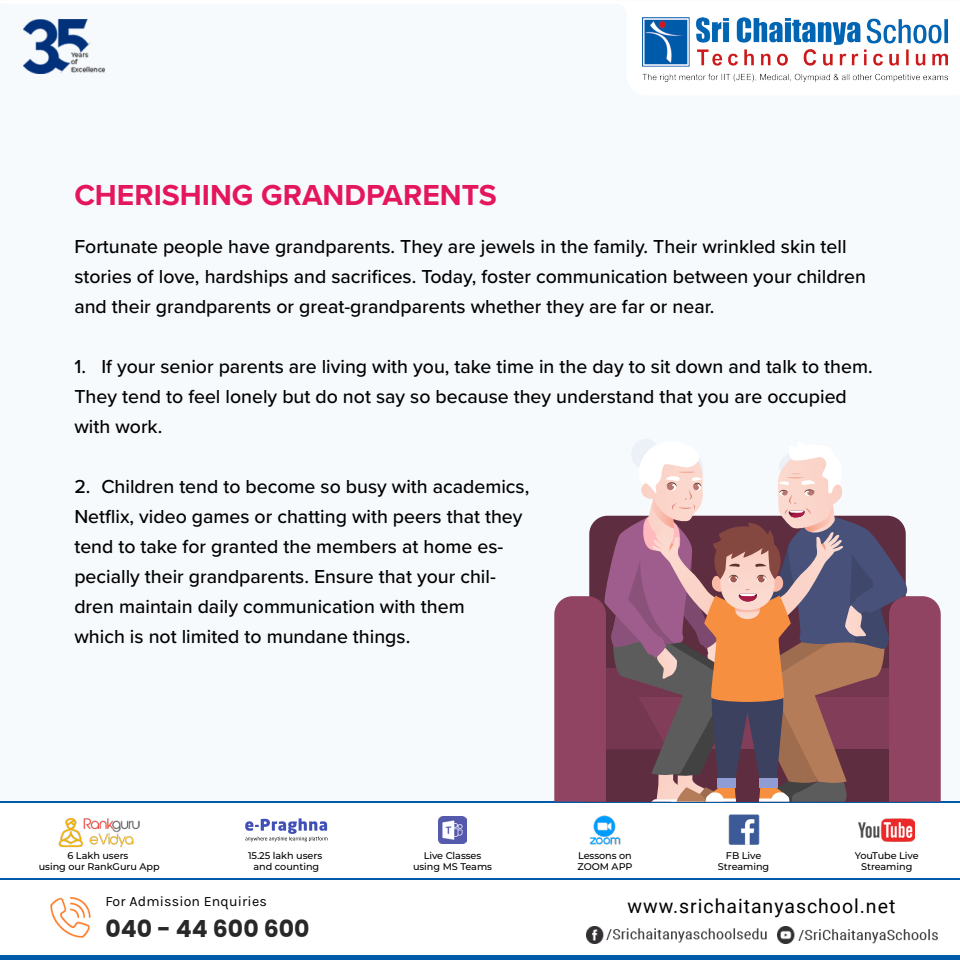
<style>
.page{position:relative;width:960px;height:960px;background:#fff}
.page>*{position:absolute;margin:0;border:0;box-sizing:border-box;transform-origin:0 0}
.t1{font:700 30px "Proxima Nova";color:#e4175d}
.t2{font:700 23.62px "Poppins";color:#282828}
.t3{font:500 19.5px/30px "Proxima Nova";color:#000}
.t4{font:19.5px "Roboto";letter-spacing:.05em;color:#000}
.t5{font:14.17px "Karla";letter-spacing:.01em;color:#000}
.t6{font:500 9.68px/11.6px "Montserrat";letter-spacing:-.005em;color:#000;text-align:center}
</style>
<div class="page">
<div style="left:0;top:0;width:960px;height:802px;background:#f2f8fc"></div>
<div style="left:0;top:801px;width:960px;height:158px;background:#005aaa"></div>
<div style="left:0;top:880px;width:960px;height:75px;background:#fff"></div>
<div style="left:0;top:803px;width:960px;height:75px;background:#fff"></div>
<svg style="left:245px;top:818px;width:83px;height:23px"></svg>
<img style="left:59px;top:818px;width:81px;height:30px">
<img style="left:439px;top:816px;width:27px;height:28px">
<img style="left:589px;top:815px;width:32px;height:30px">
<img style="left:728px;top:814px;width:32px;height:31px">
<img style="left:858px;top:818px;width:57px;height:24px">
<img style="left:50px;top:898px;width:40px;height:39px">
<img style="left:586px;top:926px;width:351px;height:18px">
<svg style="left:1px;top:1px;width:959px;height:94px"></svg>
<img style="left:642px;top:17px;width:305px;height:64px">
<img style="left:24px;top:19px;width:81px;height:55px">
<svg style="left:554px;top:441px;width:387px;height:361px"></svg>
<h1 class="t1" style="left:74px;top:173px;width:424px">CHERISHING GRANDPARENTS</h1>
<p class="t3" style="left:74px;top:231px;width:793px">Fortunate people have grandparents. They are jewels in the family. Their wrinkled skin tell stories of love, hardships and sacrifices. Today, foster communication between your children and their grandparents or great-grandparents whether they are far or near.</p>
<p class="t3" style="left:74px;top:351px;width:800px">1. If your senior parents are living with you, take time in the day to sit down and talk to them.<br>They tend to feel lonely but do not say so because they understand that you are occupied with work.</p>
<p class="t3" style="left:74px;top:471px;width:457px">2. Children tend to become so busy with academics, Netflix, video games or chatting with peers that they tend to take for granted the members at home es&shy;pecially their grandparents. Ensure that your chil&shy;dren maintain daily communication with them<br>which is not limited to mundane things.</p>
<p class="t6" style="left:39px;top:849px;width:123px">6 Lakh users<br>using our RankGuru App</p>
<p class="t6" style="left:413px;top:849px;width:81px">Live Classes using MS Teams</p>
<p class="t6" style="left:578px;top:849px;width:57px;text-align:left">Lessons on<br>ZOOM APP</p>
<p class="t6" style="left:718px;top:849px;width:53px">FB Live<br>Streaming</p>
<p class="t6" style="left:855px;top:849px;width:65px">YouTube Live<br>Streaming</p>
<p class="t5" style="left:105px;top:894px;width:163px">For Admission Enquiries</p>
<p class="t2" style="left:105px;top:915px;width:206px">040 - 44 600 600</p>
<p class="t6" style="left:248px;top:849px;width:76px">15.25 lakh users and counting</p>
<p class="t4" style="left:627px;top:892px;width:269px">www.srichaitanyaschool.net</p>
</div>
